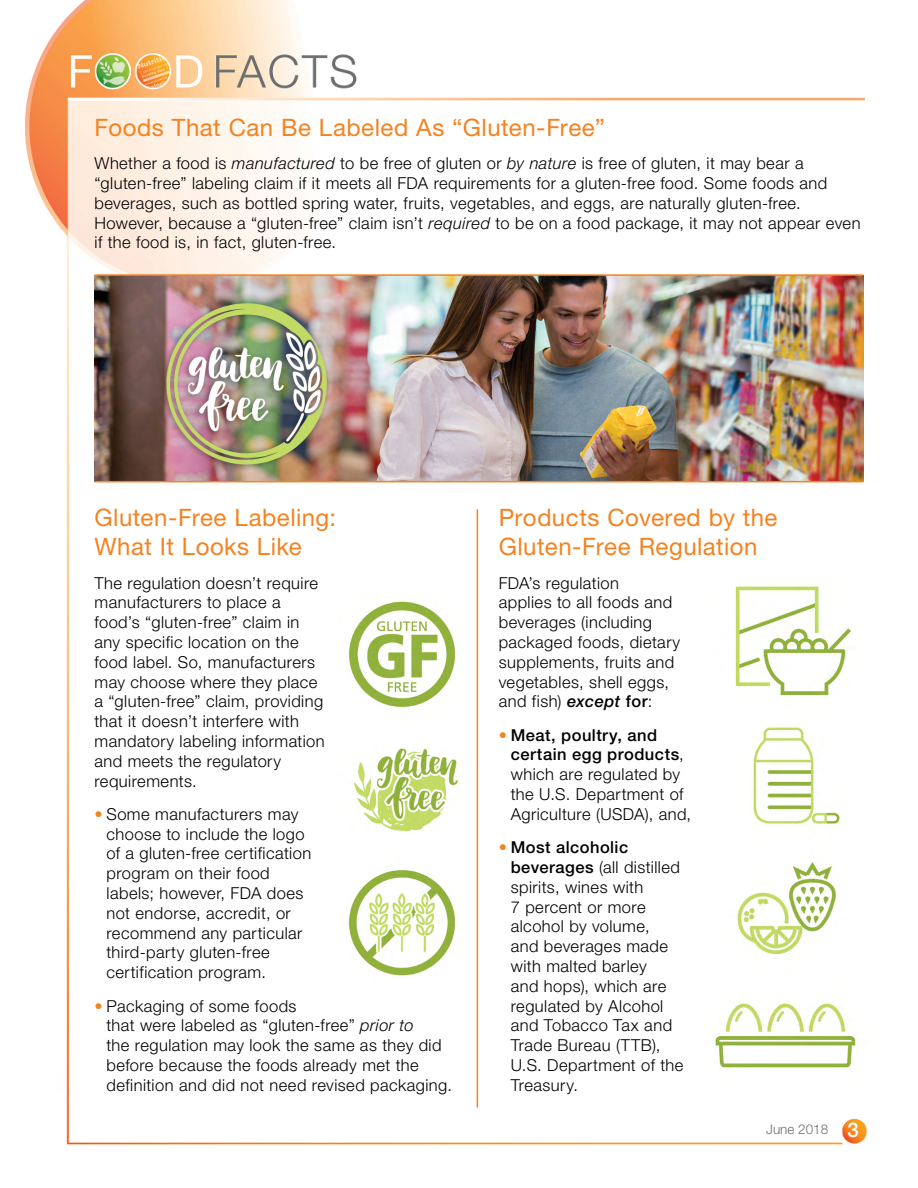
<style>
.page{position:relative;width:918px;height:1188px;background:#fff}
.page>*{position:absolute;margin:0;border:0;box-sizing:border-box;transform-origin:0 0}
.t1{font:24px/28.8px "Helvetica Neue LT Std";letter-spacing:.02em;color:#f58220}
.t2{font:300 16.5px/19.8px "Helvetica Neue LT Std";letter-spacing:.025em;color:#000}
.t3{font:300 13.5px "Helvetica Neue LT Std";color:#6d6e71}
.s1{font-style:italic}
.s2{color:#f58220}
.s3{font-weight:500;font-style:italic}
.s4{font-weight:500}
.s5{font-weight:500;color:#f58220}
.s6{font-weight:500;font-size:20.25px;color:#fff}
</style>
<div class="page">
<img style="left:25px;top:0;width:842px;height:1145px">
<img style="left:323px;top:555px;width:158px;height:450px">
<img style="left:94px;top:276px;width:769px;height:205px">
<hr style="left:477px;top:509px;width:1px;height:599px;background:#f58220">
<hr style="left:94px;top:481px;width:769px;height:1px;background:#f58220">
<hr style="left:94px;top:274px;width:769px;height:2px;background:#f58220">
<img style="left:702px;top:566px;width:165px;height:517px">
<h1 class="t1" style="left:94px;top:113px;width:512px">Foods That Can Be Labeled As “Gluten-Free”</h1>
<p class="t2" style="left:94px;top:153px;width:768px">Whether a food is <span class="s1">manufactured</span> to be free of gluten or <span class="s1">by nature</span> is free of gluten, it may bear a “gluten-free” labeling claim if it meets all FDA requirements for a gluten-free food. Some foods and beverages, such as bottled spring water, fruits, vegetables, and eggs, are naturally gluten-free.<br>However, because a “gluten-free” claim isn’t <span class="s1">required</span> to be on a food package, it may not appear even if the food is, in fact, gluten-free.</p>
<h1 class="t1" style="left:94px;top:503px;width:243px">Gluten-Free Labeling:<br>What It Looks Like</h1>
<p class="t2" style="left:94px;top:572px;width:232px">The regulation doesn’t require manufacturers to place a food’s “gluten-free” claim in any specific location on the food label. So, manufacturers may choose where they place a “gluten-free” claim, providing that it doesn’t interfere with mandatory labeling information and meets the regulatory requirements.</p>
<p class="t2" style="left:106px;top:804px;width:206px;text-indent:-12px"><span class="s2">•</span> Some manufacturers may choose to include the logo of a gluten-free certification program on their food labels; however, FDA does not endorse, accredit, or recommend any particular third-party gluten-free certification program.</p>
<p class="t2" style="left:106px;top:995px;width:347px;text-indent:-12px"><span class="s2">•</span> Packaging of some foods<br>that were labeled as “gluten-free” <span class="s1">prior to<br></span>the regulation may look the same as they did before because the foods already met the definition and did not need revised packaging.</p>
<h1 class="t1" style="left:499px;top:503px;width:280px">Products Covered by the<br>Gluten-Free Regulation</h1>
<p class="t2" style="left:499px;top:572px;width:183px">FDA’s regulation<br>applies to all foods and beverages (including packaged foods, dietary supplements, fruits and vegetables, shell eggs, and fish) <span class="s3">except</span> <span class="s4">for</span>:</p>
<p class="t2" style="left:511px;top:725px;width:182px;text-indent:-12px"><span class="s5">•</span> <span class="s4">Meat, poultry, and certain egg products</span>, which are regulated by the U.S. Department of<br>Agriculture (USDA), and,</p>
<p class="t2" style="left:511px;top:837px;width:174px;text-indent:-12px"><span class="s5">•</span> <span class="s4">Most alcoholic beverages</span> (all distilled spirits, wines with<br>7 percent or more alcohol by volume,<br>and beverages made with malted barley<br>and hops), which are regulated by Alcohol and Tobacco Tax and<br>Trade Bureau (TTB),<br>U.S. Department of the<br>Treasury.</p>
<p class="t3" style="left:766px;top:1121px;width:94px">June 2018 <span class="s6">3</span></p>
</div>
